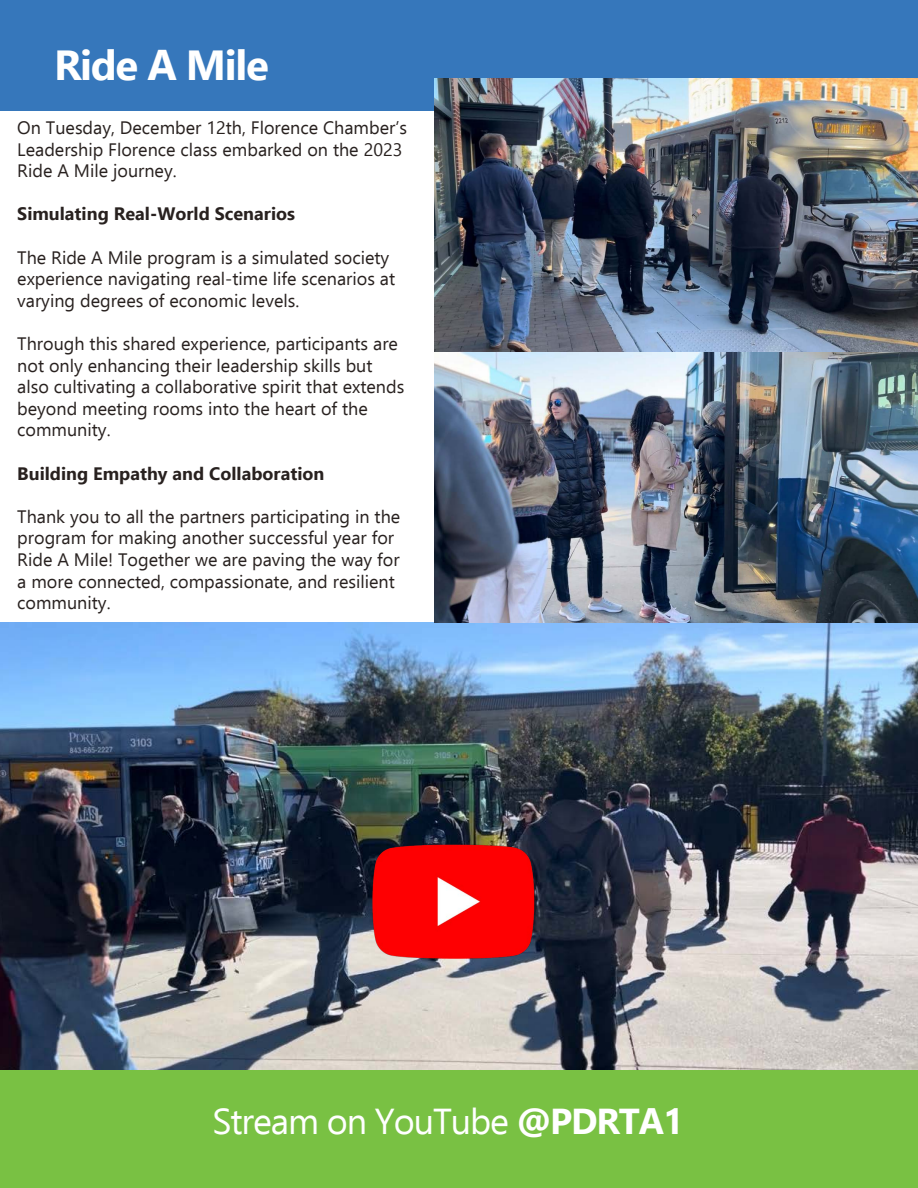
<style>
.page{position:relative;width:918px;height:1188px;background:#fff}
.page>*{position:absolute;margin:0;border:0;box-sizing:border-box;transform-origin:0 0}
.t1{font:700 42px "Ebrima";letter-spacing:-.03em;color:#fff}
.t2{font:36px "Ebrima";letter-spacing:-.03em;color:#fff}
.t3{font:18px/21.6px "Ebrima";color:#28211f}
.t4{font:700 18px "Ebrima";color:#28211f}
.s1{font-weight:700}
</style>
<div class="page">
<div style="left:0;top:0;width:918px;height:111px;background:#3677bb"></div>
<img style="left:0;top:623px;width:918px;height:448px">
<div style="left:0;top:1071px;width:918px;height:117px;background:#79c143"></div>
<img style="left:371px;top:845px;width:164px;height:113px">
<img style="left:435px;top:78px;width:483px;height:545px">
<h1 class="t1" style="left:54px;top:32px;width:216px">Ride A Mile</h1>
<p class="t3" style="left:17px;top:116px;width:391px">On Tuesday, December 12th, Florence Chamber’s<br>Leadership Florence class embarked on the 2023<br>Ride A Mile journey.</p>
<p class="t4" style="left:17px;top:200px;width:279px">Simulating Real-World Scenarios</p>
<p class="t3" style="left:17px;top:246px;width:379px">The Ride A Mile program is a simulated society experience navigating real-time life scenarios at varying degrees of economic levels.</p>
<p class="t3" style="left:17px;top:332px;width:389px">Through this shared experience, participants are not only enhancing their leadership skills but also cultivating a collaborative spirit that extends beyond meeting rooms into the heart of the community.</p>
<p class="t4" style="left:17px;top:459px;width:309px">Building Empathy and Collaboration</p>
<p class="t3" style="left:17px;top:505px;width:385px">Thank you to all the partners participating in the program for making another successful year for Ride A Mile! Together we are paving the way for a more connected, compassionate, and resilient community.</p>
<h2 class="t2" style="left:212px;top:1095px;width:473px">Stream on YouTube <span class="s1">@PDRTA1</span></h2>
</div>
